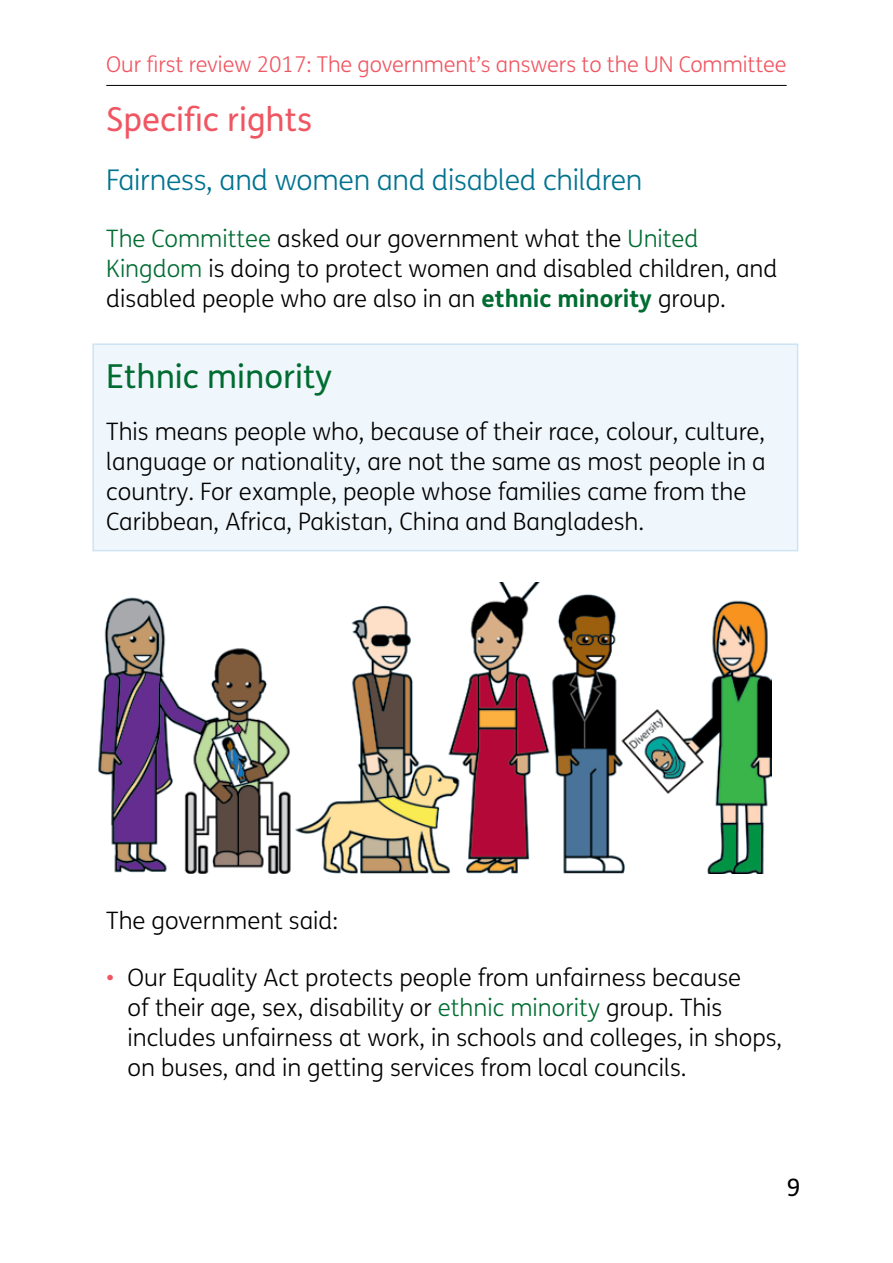
<style>
.page{position:relative;width:893px;height:1263px;background:#fff}
.page>*{position:absolute;margin:0;border:0;box-sizing:border-box;transform-origin:0 0}
.t1{font:33px "FS Me";color:#f05662}
.t2{font:33px "FS Me";color:#006c32}
.t3{font:300 28.5px "FS Me";letter-spacing:-.01em;color:#01728f}
.t4{font:300 24px/30px "FS Me";color:#000}
.t5{font:24px "FS Me";color:#000}
.t6{font:21.75px "FS Me Light 3";letter-spacing:-.005em;color:#f05662}
.s1{color:#006c32}
.s2{font-weight:700;color:#006c32}
.s3{color:#f05662}
</style>
<div class="page">
<hr style="left:106px;top:85px;width:681px;height:1px;background:#000">
<div style="left:92px;top:343px;width:706px;height:208px;background:#f0f7fc;border:2px solid #cde4f4"></div>
<img style="left:98px;top:583px;width:673px;height:291px">
<div style="left:77px;top:576px;width:194px;height:17px;background:#fff"></div>
<p class="t6" style="left:106px;top:49px;width:682px">Our first review 2017: The government’s answers to the UN Committee</p>
<h1 class="t1" style="left:106px;top:97px;width:207px">Specific rights</h1>
<p class="t3" style="left:106px;top:160px;width:538px">Fairness, and women and disabled children</p>
<p class="t4" style="left:106px;top:223px;width:673px"><span class="s1">The Committee</span> asked our government what the <span class="s1">United<br>Kingdom</span> is doing to protect women and disabled children, and disabled people who are also in an <span class="s2">ethnic minority</span> group.</p>
<h1 class="t2" style="left:106px;top:354px;width:227px">Ethnic minority</h1>
<p class="t4" style="left:106px;top:416px;width:661px">This means people who, because of their race, colour, culture, language or nationality, are not the same as most people in a country. For example, people whose families came from the Caribbean, Africa, Pakistan, China and Bangladesh.</p>
<p class="t4" style="left:106px;top:905px;width:233px">The government said:</p>
<p class="t4" style="left:128px;top:962px;width:656px;text-indent:-21px"><span class="s3">•</span> Our Equality Act protects people from unfairness because<br>of their age, sex, disability or <span class="s1">ethnic minority</span> group. This includes unfairness at work, in schools and colleges, in shops, on buses, and in getting services from local councils.</p>
<p class="t5" style="left:787px;top:1171px;width:15px">9</p>
</div>
